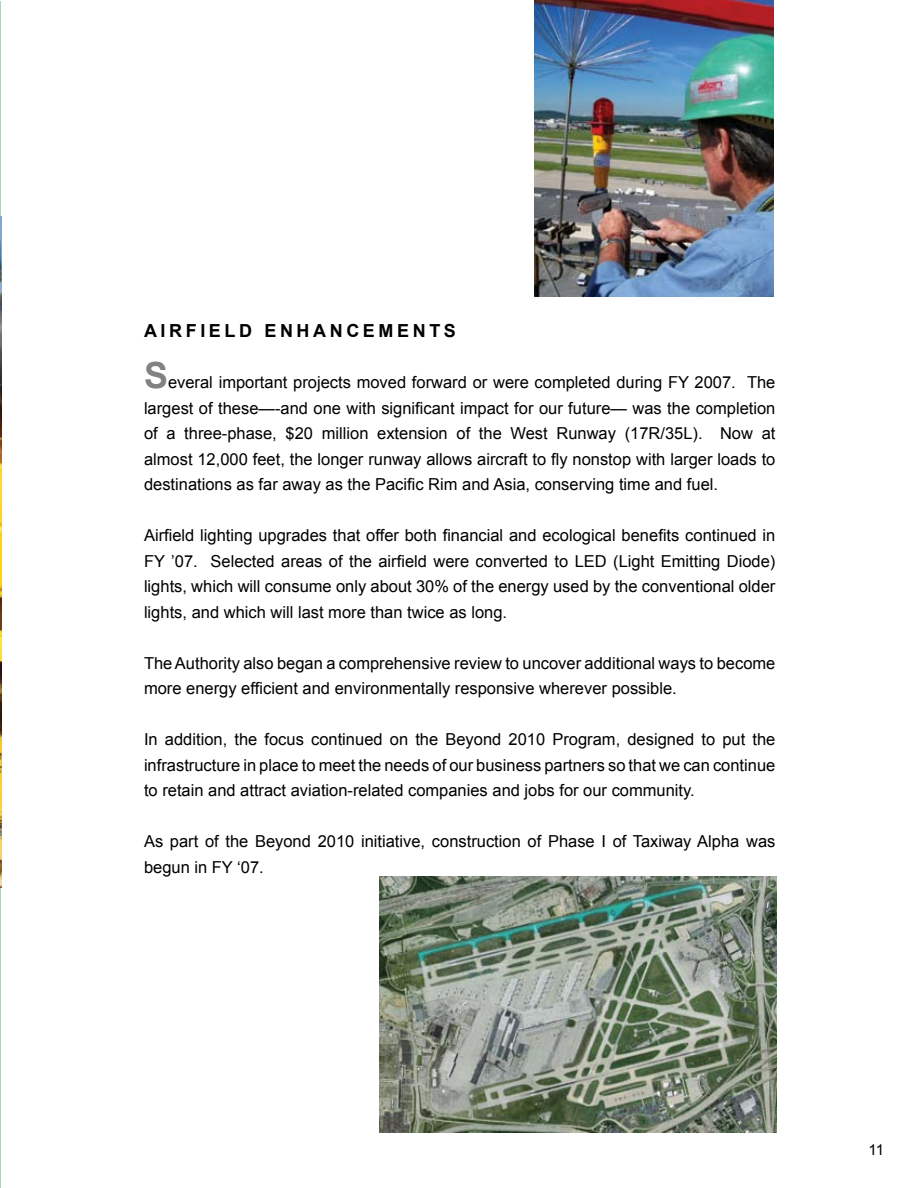
<style>
.page{position:relative;width:918px;height:1188px;background:#fff}
.page>*{position:absolute;margin:0;border:0;box-sizing:border-box;transform-origin:0 0}
.t1{font:700 18px "Arial";letter-spacing:.2em;color:#000}
.t2{font:16.5px/25.5px "Arial";color:#000;text-align:justify}
.t3{font:15px "Arial";color:#000}
.s1{font-weight:700;font-size:36px;color:#808284}
</style>
<div class="page">
<hr style="left:0;top:2px;width:1px;height:1186px;background:#498554">
<img style="left:0;top:216px;width:2px;height:672px">
<img style="left:535px;top:0;width:239px;height:296px">
<img style="left:379px;top:876px;width:398px;height:256px">
<p class="t1" style="left:144px;top:319px;width:186px">AIR FIE LD EN HANCEMENTS</p>
<p class="t2" style="left:144px;top:370px;width:633px"><span class="s1">S</span>everal important projects moved forward or were completed during FY 2007. The largest of these—-and one with significant impact for our future— was the completion of a three-phase, $20 million extension of the West Runway (17R/35L). Now at almost 12,000 feet, the longer runway allows aircraft to fly nonstop with larger loads to destinations as far away as the Pacific Rim and Asia, conserving time and fuel.</p>
<p class="t2" style="left:144px;top:523px;width:633px">Airfield lighting upgrades that offer both financial and ecological benefits continued in FY ’07. Selected areas of the airfield were converted to LED (Light Emitting Diode) lights, which will consume only about 30% of the energy used by the conventional older lights, and which will last more than twice as long.</p>
<p class="t2" style="left:144px;top:650px;width:633px">The Authority also began a comprehensive review to uncover additional ways to become more energy efficient and environmentally responsive wherever possible.</p>
<p class="t2" style="left:144px;top:727px;width:633px">In addition, the focus continued on the Beyond 2010 Program, designed to put the infrastructure in place to meet the needs of our business partners so that we can continue to retain and attract aviation-related companies and jobs for our community.</p>
<p class="t2" style="left:144px;top:829px;width:633px">As part of the Beyond 2010 initiative, construction of Phase I of Taxiway Alpha was begun in FY ‘07.</p>
<p class="t3" style="left:868px;top:1140px;width:17px">11</p>
</div>
